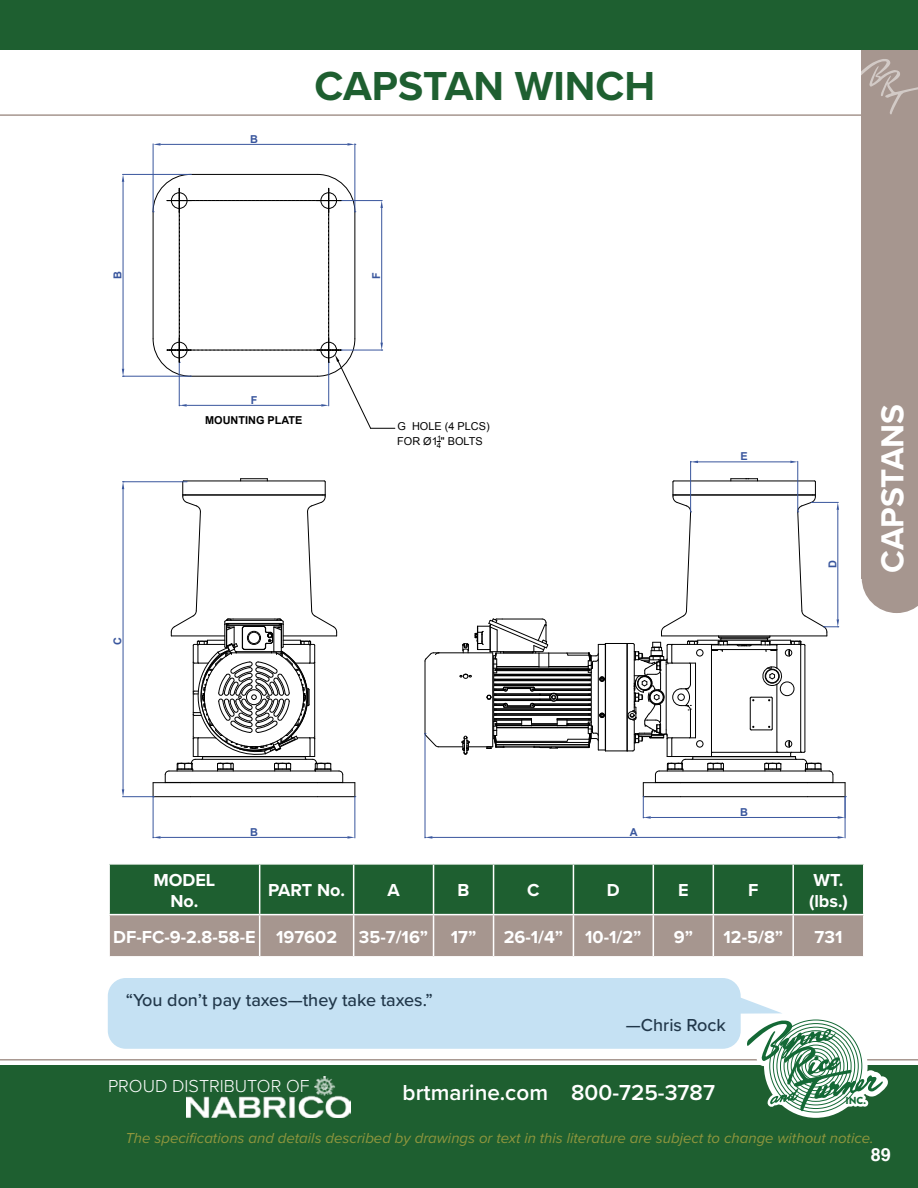
<style>
.page{position:relative;width:918px;height:1188px;background:#fff}
.page>*{position:absolute;margin:0;border:0;box-sizing:border-box;transform-origin:0 0}
.t1{font:700 42px "Proxima Nova";color:#1e5f30}
.t2{font:700 33px "Proxima Nova";letter-spacing:-.005em;color:#fff}
.t3{font:600 22.5px "Proxima Nova";color:#fff}
.t4{font:700 18px/21.6px "Proxima Nova";color:#fff;text-align:center}
.t5{font:500 18px "Proxima Nova";color:#21374a}
.t6{font:300 18px "Proxima Nova";color:#fff}
.t7{font:700 18px "Helvetica";color:#fff}
.t8{font:italic 15px "Proxima Nova";color:#8f963d}
.t9{font:10.95px/14.9px "Arial";color:#000}
.t10{font:700 10.95px "Arial";color:#000}
.t11{font:700 10.95px "Arial";color:#39569d}
.t12{font:900 10.2px "Brandon Grotesque";color:#146936}
</style>
<div class="page">
<hr style="left:0;top:114px;width:918px;height:2px;background:#a6968f">
<svg style="left:862px;top:579px;width:56px;height:34px;background:#b4a6a0"></svg>
<div style="left:862px;top:0;width:56px;height:579px;background:#a6968f"></div>
<div style="left:0;top:1065px;width:918px;height:123px;background:#1e5f30"></div>
<div style="left:0;top:0;width:918px;height:50px;background:#1e5f30"></div>
<img style="left:186px;top:1076px;width:164px;height:42px">
<hr style="left:0;top:1059px;width:918px;height:2px;background:#a6968f">
<svg style="left:859px;top:59px;width:59px;height:56px"></svg>
<hr style="left:681px;top:796px;width:127px;height:1px;background:#000">
<hr style="left:808px;top:796px;width:37px;height:1px;background:#000">
<svg style="left:707px;top:763px;width:17px;height:8px"></svg>
<hr style="left:662px;top:636px;width:165px;height:1px;background:#000">
<hr style="left:655px;top:782px;width:178px;height:1px;background:#000">
<hr style="left:693px;top:756px;width:103px;height:1px;background:#000">
<hr style="left:659px;top:771px;width:170px;height:1px;background:#000">
<hr style="left:685px;top:759px;width:118px;height:1px;background:#000">
<div style="left:780px;top:682px;width:14px;height:14px;border:1px solid #000;border-radius:50%"></div>
<hr style="left:672px;top:644px;width:39px;height:1px;background:#000">
<hr style="left:772px;top:698px;width:1px;height:31px;background:#000">
<hr style="left:750px;top:698px;width:1px;height:31px;background:#000">
<svg style="left:750px;top:697px;width:23px;height:4px"></svg>
<svg style="left:750px;top:726px;width:23px;height:5px"></svg>
<hr style="left:805px;top:645px;width:1px;height:106px;background:#000">
<hr style="left:800px;top:645px;width:1px;height:106px;background:#000">
<hr style="left:777px;top:684px;width:1px;height:67px;background:#000">
<hr style="left:712px;top:752px;width:64px;height:1px;background:#000">
<hr style="left:711px;top:645px;width:1px;height:112px;background:#000">
<div style="left:696px;top:649px;width:7px;height:7px;border:1px solid #000;border-radius:50%"></div>
<div style="left:696px;top:740px;width:7px;height:7px;border:1px solid #000;border-radius:50%"></div>
<hr style="left:698px;top:640px;width:93px;height:1px;background:#000">
<svg style="left:764px;top:738px;width:58px;height:34px"></svg>
<hr style="left:673px;top:495px;width:142px;height:1px;background:#000">
<hr style="left:674px;top:481px;width:140px;height:1px;background:#000">
<hr style="left:318px;top:782px;width:37px;height:1px;background:#000">
<hr style="left:153px;top:782px;width:37px;height:1px;background:#000">
<hr style="left:318px;top:796px;width:37px;height:1px;background:#000">
<hr style="left:153px;top:796px;width:37px;height:1px;background:#000">
<hr style="left:190px;top:796px;width:128px;height:1px;background:#000">
<hr style="left:797px;top:461px;width:1px;height:51px;background:#39569d">
<hr style="left:690px;top:461px;width:1px;height:51px;background:#39569d">
<hr style="left:698px;top:461px;width:92px;height:1px;background:#39569d">
<svg style="left:790px;top:461px;width:8px;height:2px"></svg>
<svg style="left:691px;top:461px;width:7px;height:2px"></svg>
<svg style="left:711px;top:478px;width:128px;height:209px"></svg>
<hr style="left:354px;top:797px;width:1px;height:41px;background:#39569d">
<hr style="left:153px;top:797px;width:1px;height:41px;background:#39569d">
<hr style="left:161px;top:837px;width:186px;height:1px;background:#39569d">
<svg style="left:347px;top:836px;width:8px;height:3px"></svg>
<svg style="left:355px;top:783px;width:1px;height:14px"></svg>
<svg style="left:153px;top:836px;width:8px;height:3px"></svg>
<hr style="left:123px;top:796px;width:30px;height:1px;background:#39569d">
<hr style="left:123px;top:481px;width:63px;height:1px;background:#39569d">
<hr style="left:123px;top:489px;width:1px;height:300px;background:#39569d">
<svg style="left:122px;top:789px;width:2px;height:8px"></svg>
<svg style="left:153px;top:783px;width:1px;height:14px"></svg>
<svg style="left:165px;top:478px;width:178px;height:305px"></svg>
<svg style="left:122px;top:482px;width:2px;height:7px"></svg>
<hr style="left:651px;top:817px;width:187px;height:1px;background:#39569d">
<hr style="left:123px;top:174px;width:67px;height:1px;background:#39569d">
<hr style="left:123px;top:376px;width:67px;height:1px;background:#39569d">
<hr style="left:123px;top:182px;width:1px;height:187px;background:#39569d">
<svg style="left:122px;top:174px;width:2px;height:8px"></svg>
<svg style="left:122px;top:369px;width:2px;height:8px"></svg>
<hr style="left:153px;top:144px;width:1px;height:68px;background:#39569d">
<hr style="left:354px;top:144px;width:1px;height:68px;background:#39569d">
<hr style="left:161px;top:144px;width:186px;height:1px;background:#39569d">
<svg style="left:153px;top:143px;width:8px;height:3px"></svg>
<svg style="left:347px;top:143px;width:9px;height:3px"></svg>
<hr style="left:845px;top:797px;width:1px;height:41px;background:#39569d">
<hr style="left:425px;top:734px;width:1px;height:104px;background:#39569d">
<hr style="left:432px;top:837px;width:406px;height:1px;background:#39569d">
<svg style="left:838px;top:836px;width:7px;height:3px"></svg>
<svg style="left:829px;top:770px;width:17px;height:49px"></svg>
<svg style="left:424px;top:480px;width:274px;height:339px"></svg>
<svg style="left:425px;top:836px;width:7px;height:3px"></svg>
<svg style="left:152px;top:174px;width:243px;height:255px"></svg>
<div style="left:108px;top:978px;width:633px;height:71px;background:#c5e1f3;border-radius:18px"></div>
<svg style="left:696px;top:981px;width:192px;height:131px"></svg>
<svg style="left:110px;top:865px;width:753px;height:91px;background:#5d795c"></svg>
<hr style="left:259px;top:865px;width:1px;height:49px;background:#fff">
<hr style="left:353px;top:865px;width:1px;height:49px;background:#fff">
<hr style="left:433px;top:865px;width:1px;height:49px;background:#fff">
<hr style="left:493px;top:865px;width:1px;height:49px;background:#fff">
<hr style="left:573px;top:865px;width:1px;height:49px;background:#fff">
<hr style="left:653px;top:865px;width:1px;height:49px;background:#fff">
<hr style="left:713px;top:865px;width:1px;height:49px;background:#fff">
<hr style="left:792px;top:865px;width:2px;height:49px;background:#fff">
<hr style="left:259px;top:915px;width:1px;height:41px;background:#fff">
<hr style="left:353px;top:915px;width:1px;height:41px;background:#fff">
<hr style="left:433px;top:915px;width:1px;height:41px;background:#fff">
<hr style="left:493px;top:915px;width:1px;height:41px;background:#fff">
<hr style="left:573px;top:915px;width:1px;height:41px;background:#fff">
<hr style="left:653px;top:915px;width:1px;height:41px;background:#fff">
<hr style="left:713px;top:915px;width:1px;height:41px;background:#fff">
<hr style="left:792px;top:915px;width:2px;height:41px;background:#fff">
<hr style="left:108px;top:914px;width:152px;height:1px;background:#fff">
<hr style="left:260px;top:914px;width:94px;height:1px;background:#fff">
<hr style="left:354px;top:914px;width:80px;height:1px;background:#fff">
<hr style="left:434px;top:914px;width:60px;height:1px;background:#fff">
<hr style="left:494px;top:914px;width:79px;height:1px;background:#fff">
<hr style="left:573px;top:914px;width:80px;height:1px;background:#fff">
<hr style="left:653px;top:914px;width:60px;height:1px;background:#fff">
<hr style="left:713px;top:914px;width:80px;height:1px;background:#fff">
<hr style="left:793px;top:914px;width:72px;height:1px;background:#fff">
<p class="t11" style="left:110px;top:279px;width:9px;rotate:-90deg">B</p>
<p class="t11" style="left:110px;top:645px;width:9px;rotate:-90deg">C</p>
<p class="t11" style="left:250px;top:132px;width:9px">B</p>
<h1 class="t1" style="left:315px;top:54px;width:342px">CAPSTAN WINCH</h1>
<p class="t11" style="left:251px;top:393px;width:8px">F</p>
<p class="t10" style="left:205px;top:412px;width:99px">MOUNTING PLATE</p>
<p class="t11" style="left:369px;top:279px;width:8px;rotate:-90deg">F</p>
<p class="t9" style="left:397px;top:419px;width:94px">G HOLE (4 PLCS)<br>FOR Ø1<sup>1</sup></p>
<p class="t9" style="left:437px;top:434px;width:47px"><sub>4</sub>" BOLTS</p>
<p class="t11" style="left:741px;top:449px;width:9px">E</p>
<p class="t11" style="left:825px;top:568px;width:9px;rotate:-90deg">D</p>
<h2 class="t2" style="left:868px;top:573px;width:170px;rotate:-90deg">CAPSTANS</h2>
<p class="t11" style="left:250px;top:825px;width:9px">B</p>
<p class="t11" style="left:630px;top:825px;width:9px">A</p>
<p class="t11" style="left:740px;top:805px;width:9px">B</p>
<p class="t4" style="left:153px;top:868px;width:63px">MODEL<br>No.</p>
<p class="t4" style="left:268px;top:879px;width:78px">PART No.</p>
<p class="t4" style="left:387px;top:879px;width:14px">A</p>
<p class="t4" style="left:458px;top:879px;width:13px">B</p>
<p class="t4" style="left:527px;top:879px;width:14px">C</p>
<p class="t4" style="left:607px;top:879px;width:14px">D</p>
<p class="t4" style="left:678px;top:879px;width:12px">E</p>
<p class="t4" style="left:748px;top:879px;width:12px">F</p>
<p class="t4" style="left:809px;top:868px;width:40px;text-align:left">WT. (lbs.)</p>
<p class="t4" style="left:113px;top:926px;width:317px">DF-FC-9-2.8-58-E 197602 35-7/16”</p>
<p class="t4" style="left:451px;top:926px;width:27px">17”</p>
<p class="t4" style="left:504px;top:926px;width:139px">26-1/4” 10-1/2”</p>
<p class="t4" style="left:674px;top:926px;width:21px">9”</p>
<p class="t4" style="left:724px;top:926px;width:61px">12-5/8”</p>
<p class="t4" style="left:815px;top:926px;width:29px">731</p>
<p class="t5" style="left:126px;top:986px;width:309px">“You don’t pay taxes—they take taxes.”</p>
<p class="t5" style="left:626px;top:1012px;width:101px">—Chris Rock</p>
<p class="t6" style="left:108px;top:1072px;width:203px">PROUD DISTRIBUTOR OF</p>
<h3 class="t3" style="left:403px;top:1076px;width:314px">brtmarine.com 800-725-3787</h3>
<p class="t12" style="left:845px;top:1093px;width:22px">INC.</p>
<p class="t8" style="left:125px;top:1127px;width:750px">The specifications and details described by drawings or text in this literature are subject to change without notice.</p>
<p class="t7" style="left:871px;top:1140px;width:22px">89</p>
</div>
